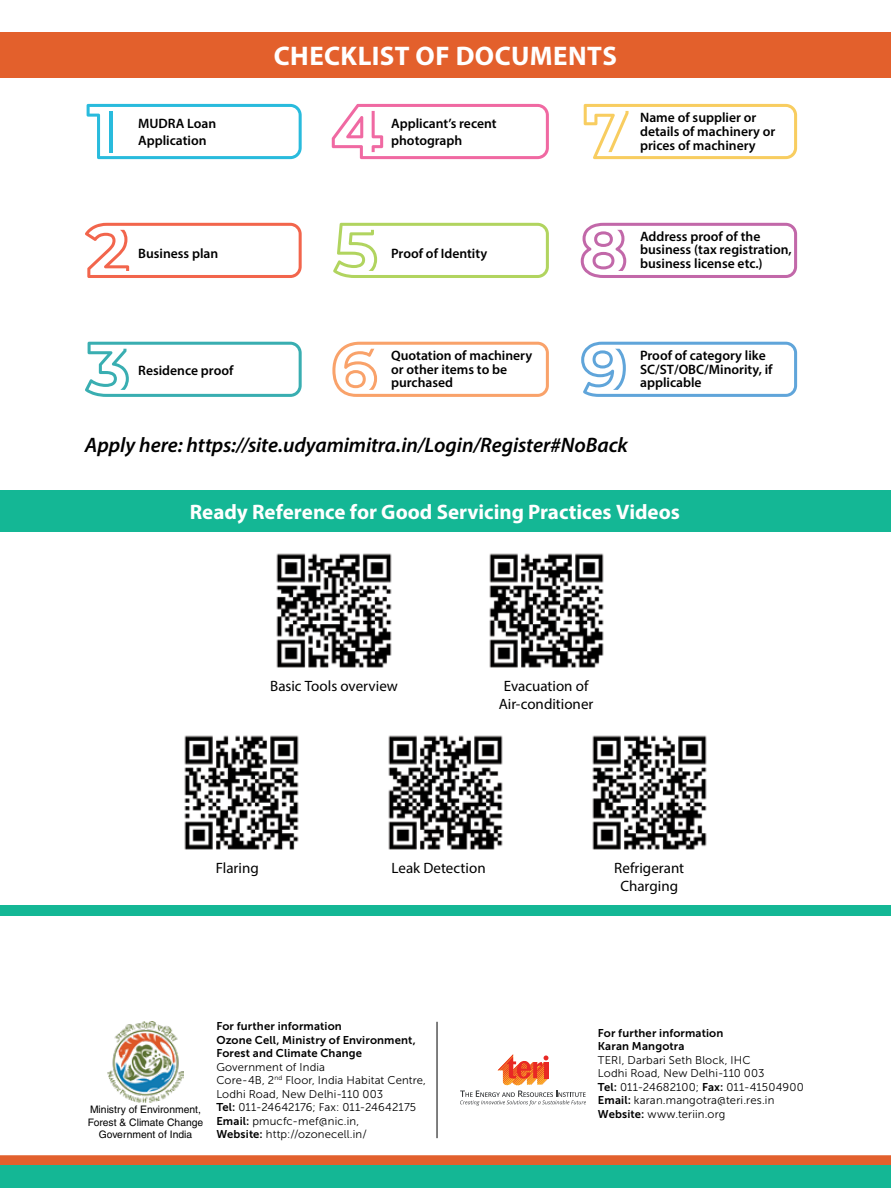
<style>
.page{position:relative;width:891px;height:1188px;background:#fff}
.page>*{position:absolute;margin:0;border:0;box-sizing:border-box;transform-origin:0 0}
.t1{font:700 27px "Myriad Pro";letter-spacing:.015em;color:#fff}
.t2{font:italic 600 21px "Myriad Pro";letter-spacing:-.005em;color:#000}
.t3{font:700 21px "Myriad Pro";color:#fff}
.t4{font:15px/18px "Myriad Pro";color:#000;text-align:center}
.t5{font:600 13.65px/13.6px "Myriad Pro";color:#000}
.t6{font:11.25px/13.5px "Museo Sans 300";letter-spacing:.015em;color:#000}
.t7{font:11.25px/13.5px "Museo Sans 700";letter-spacing:.015em;color:#000}
.t8{font:10.35px/12.5px "Helvetica CE";color:#000;text-align:center}
.s1{font-family:"Museo Sans 700"}
</style>
<div class="page">
<svg style="left:0;top:1155px;width:891px;height:11px;background:#cf6b3b"></svg>
<div style="left:0;top:1166px;width:891px;height:22px;background:#14b795"></div>
<hr style="left:437px;top:1022px;width:1px;height:116px;background:#000">
<img style="left:107px;top:1022px;width:77px;height:80px">
<svg style="left:460px;top:1054px;width:126px;height:52px"></svg>
<div style="left:0;top:490px;width:891px;height:41px;background:#14b795"></div>
<div style="left:0;top:906px;width:891px;height:10px;background:#14b795"></div>
<img style="left:276px;top:553px;width:116px;height:115px">
<img style="left:489px;top:553px;width:115px;height:115px">
<img style="left:388px;top:735px;width:115px;height:115px">
<img style="left:592px;top:735px;width:115px;height:115px">
<img style="left:184px;top:735px;width:115px;height:115px">
<div style="left:0;top:32px;width:891px;height:46px;background:#e3602c"></div>
<svg style="left:87px;top:104px;width:215px;height:55px"></svg>
<svg style="left:85px;top:342px;width:217px;height:55px"></svg>
<svg style="left:332px;top:104px;width:217px;height:55px"></svg>
<svg style="left:333px;top:223px;width:216px;height:55px"></svg>
<svg style="left:584px;top:104px;width:213px;height:55px"></svg>
<svg style="left:581px;top:223px;width:216px;height:55px"></svg>
<svg style="left:581px;top:342px;width:216px;height:55px"></svg>
<svg style="left:85px;top:223px;width:217px;height:55px"></svg>
<svg style="left:332px;top:342px;width:217px;height:55px"></svg>
<p class="t5" style="left:138px;top:115px;width:80px;line-height:16.4px">MUDRA Loan<br>Application</p>
<p class="t5" style="left:138px;top:246px;width:82px">Business plan</p>
<h1 class="t1" style="left:274px;top:39px;width:345px">CHECKLIST OF DOCUMENTS</h1>
<p class="t5" style="left:391px;top:115px;width:107px;line-height:16.4px">Applicant’s recent photograph</p>
<p class="t5" style="left:640px;top:111px;width:137px">Name of supplier or details of machinery or prices of machinery</p>
<p class="t5" style="left:391px;top:246px;width:98px">Proof of Identity</p>
<p class="t5" style="left:640px;top:229px;width:153px">Address proof of the business (tax registration, business license etc.)</p>
<p class="t5" style="left:138px;top:363px;width:97px">Residence proof</p>
<p class="t5" style="left:391px;top:348px;width:143px">Quotation of machinery or other items to be purchased</p>
<p class="t5" style="left:640px;top:348px;width:134px">Proof of category like<br>SC/ST/OBC/Minority, if applicable</p>
<h2 class="t2" style="left:85px;top:431px;width:545px">Apply here: https://site.udyamimitra.in/Login/Register#NoBack</h2>
<h2 class="t3" style="left:190px;top:498px;width:491px">Ready Reference for Good Servicing Practices Videos</h2>
<h3 class="t4" style="left:270px;top:677px;width:129px">Basic Tools overview</h3>
<h3 class="t4" style="left:499px;top:677px;width:96px">Evacuation of<br>Air-conditioner</h3>
<h3 class="t4" style="left:216px;top:858px;width:44px">Flaring</h3>
<h3 class="t4" style="left:392px;top:858px;width:96px">Leak Detection</h3>
<h3 class="t4" style="left:614px;top:858px;width:71px">Refrigerant<br>Charging</h3>
<p class="t8" style="left:88px;top:1103px;width:117px">Ministry of Environment,<br>Forest &amp; Climate Change<br>Government of India</p>
<p class="t7" style="left:216px;top:1019px;width:201px">For further information<br>Ozone Cell, Ministry of Environment,<br>Forest and Climate Change</p>
<p class="t6" style="left:216px;top:1060px;width:211px">Government of India<br>Core-4B, 2<sup>nd</sup> Floor, India Habitat Centre,<br>Lodhi Road, New Delhi-110 003<br><span class="s1">Tel:</span> 011-24642176; Fax: 011-24642175<br><span class="s1">Email:</span> pmucfc-mef@nic.in,<br><span class="s1">Website:</span> http://ozonecell.in/</p>
<p class="t7" style="left:598px;top:1026px;width:127px">For further information<br>Karan Mangotra</p>
<p class="t6" style="left:598px;top:1053px;width:207px">TERI, Darbari Seth Block, IHC<br>Lodhi Road, New Delhi-110 003<br><span class="s1">Tel:</span> 011-24682100; <span class="s1">Fax:</span> 011-41504900<br><span class="s1">Email:</span> karan.mangotra@teri.res.in<br><span class="s1">Website:</span> www.teriin.org</p>
</div>
